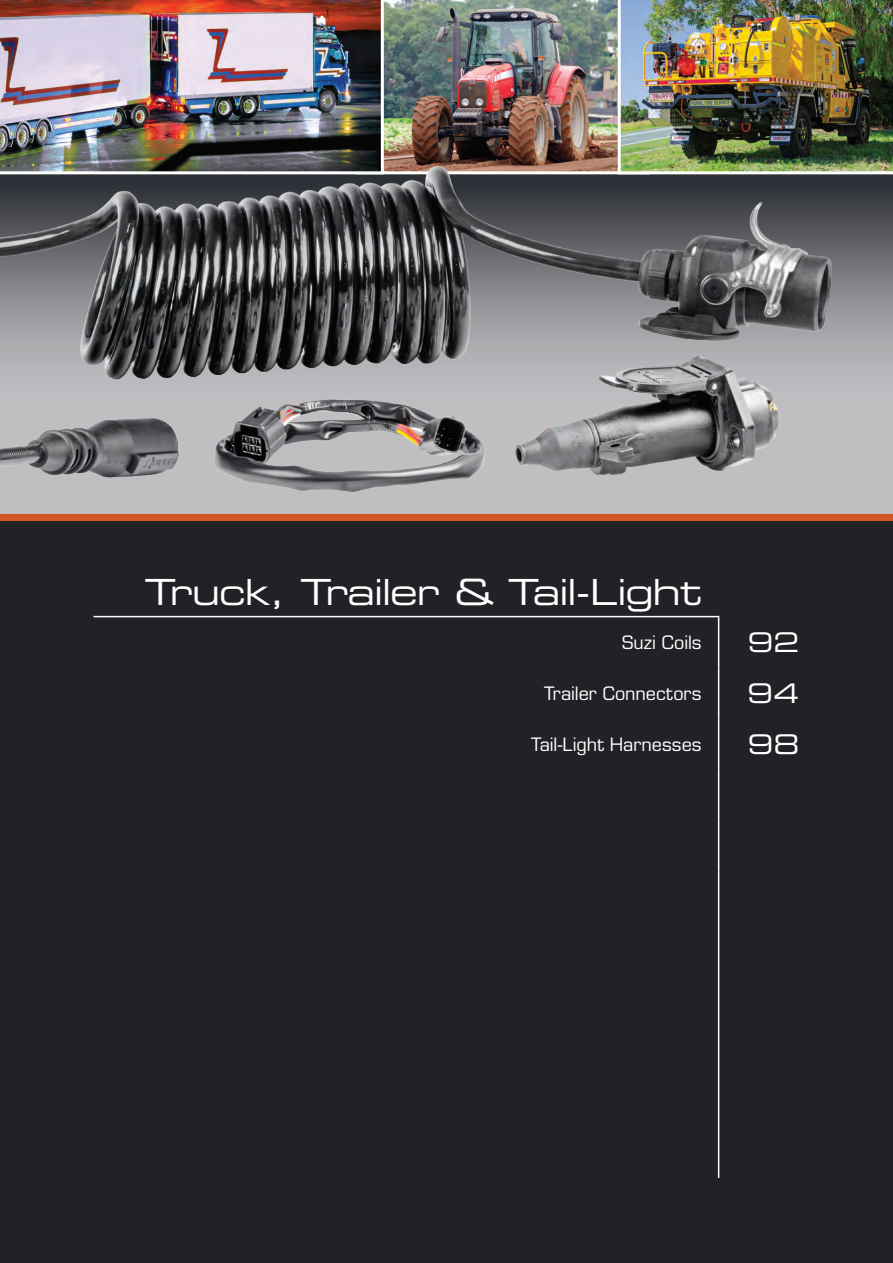
<style>
.page{position:relative;width:893px;height:1263px;background:#212126}
.page>*{position:absolute;margin:0;border:0;box-sizing:border-box;transform-origin:0 0}
.t1{font:36px "Eurostile LT Std Ex 2";letter-spacing:-.035em;color:#fff}
.t2{font:27px "Eurostile LT Std Ex 2";color:#fff}
.t3{font:18px "Eurostile LT Std";color:#fff}
</style>
<div class="page">
<svg style="left:0;top:174px;width:893px;height:340px"></svg>
<div style="left:0;top:514px;width:893px;height:7px;background:#d35625"></div>
<hr style="left:94px;top:616px;width:625px;height:1px;background:#fff">
<hr style="left:718px;top:617px;width:1px;height:51px;background:#fff">
<hr style="left:718px;top:668px;width:1px;height:51px;background:#fff">
<hr style="left:718px;top:719px;width:1px;height:51px;background:#fff">
<hr style="left:718px;top:770px;width:1px;height:51px;background:#fff">
<hr style="left:718px;top:821px;width:1px;height:51px;background:#fff">
<hr style="left:718px;top:872px;width:1px;height:51px;background:#fff">
<hr style="left:718px;top:923px;width:1px;height:51px;background:#fff">
<hr style="left:718px;top:974px;width:1px;height:51px;background:#fff">
<hr style="left:718px;top:1025px;width:1px;height:51px;background:#fff">
<hr style="left:718px;top:1076px;width:1px;height:51px;background:#fff">
<hr style="left:718px;top:1127px;width:1px;height:51px;background:#fff">
<img style="left:384px;top:0;width:234px;height:155px">
<img style="left:0;top:0;width:384px;height:155px">
<img style="left:618px;top:0;width:275px;height:174px">
<img style="left:0;top:155px;width:852px;height:349px">
<h1 class="t1" style="left:145px;top:567px;width:558px">Truck, Trailer &amp; Tail-Light</h1>
<p class="t3" style="left:622px;top:631px;width:81px">Suzi Coils</p>
<h2 class="t2" style="left:747px;top:624px;width:53px">92</h2>
<p class="t3" style="left:544px;top:682px;width:159px">Trailer Connectors</p>
<h2 class="t2" style="left:747px;top:675px;width:54px">94</h2>
<p class="t3" style="left:531px;top:733px;width:172px">Tail-Light Harnesses</p>
<h2 class="t2" style="left:747px;top:726px;width:53px">98</h2>
</div>
